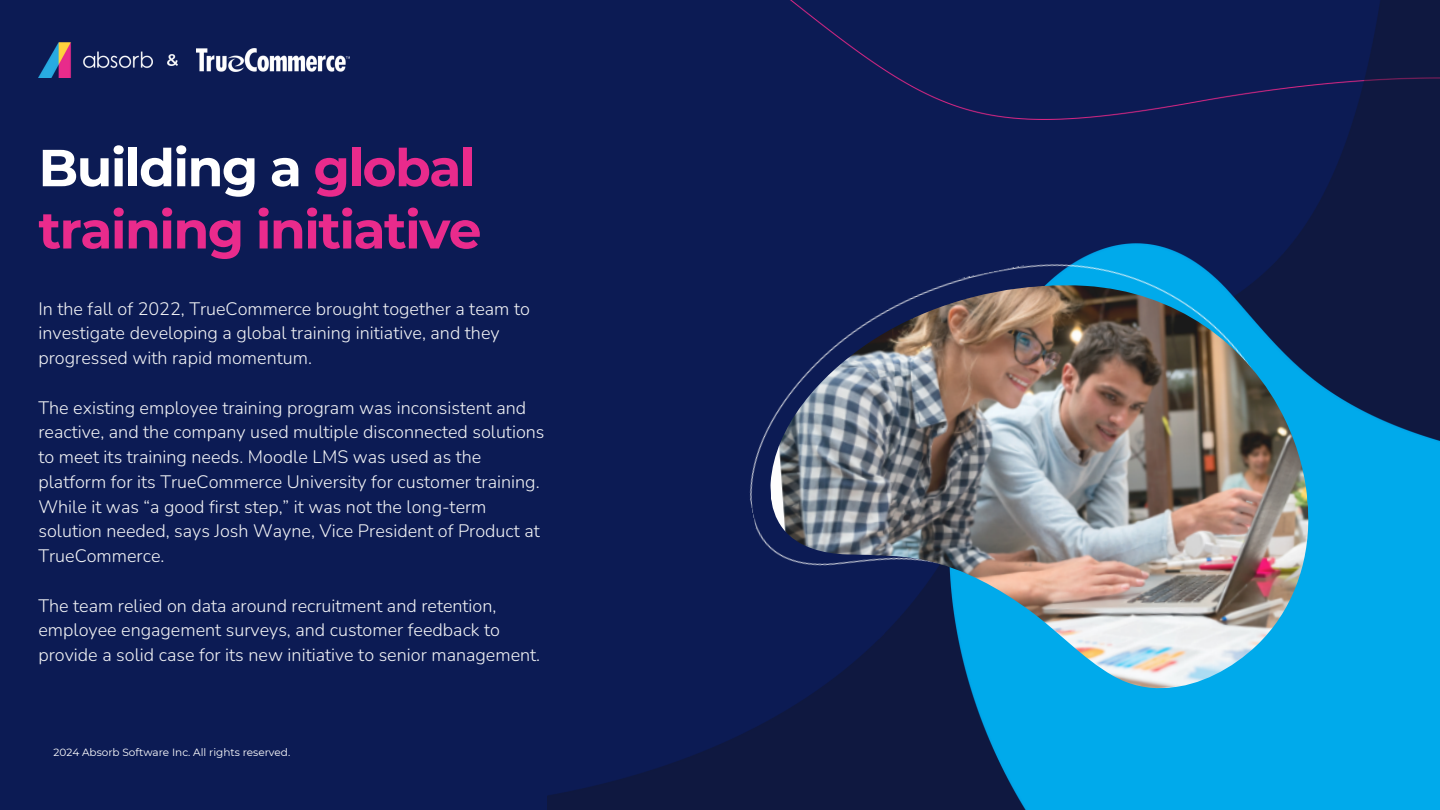
<style>
.page{position:relative;width:1440px;height:810px;background:#0c1b54}
.page>*{position:absolute;margin:0;border:0;box-sizing:border-box;transform-origin:0 0}
.t1{font:700 52px/62.2px "Montserrat";letter-spacing:-.03em;color:#e92b8c}
.t2{font:300 18px/24.8px "Nunito";color:#f3f4f6}
.t3{font:10.5px "Montserrat";color:#fff}
.s1{color:#fff}
</style>
<div class="page">
<img style="left:548px;top:0;width:892px;height:810px">
<img style="left:950px;top:243px;width:490px;height:567px">
<img style="left:715px;top:221px;width:608px;height:511px">
<img style="left:770px;top:285px;width:539px;height:404px">
<img style="left:38px;top:42px;width:114px;height:35px">
<svg style="left:167px;top:54px;width:11px;height:11px"></svg>
<img style="left:196px;top:48px;width:153px;height:24px">
<p class="t1" style="left:38px;top:137px;width:445px"><span class="s1">Building a</span> global training initiative</p>
<p class="t2" style="left:38px;top:296px;width:493px">In the fall of 2022, TrueCommerce brought together a team to investigate developing a global training initiative, and they progressed with rapid momentum.</p>
<p class="t2" style="left:38px;top:395px;width:508px">The existing employee training program was inconsistent and reactive, and the company used multiple disconnected solutions to meet its training needs. Moodle LMS was used as the platform for its TrueCommerce University for customer training.<br>While it was “a good first step,” it was not the long-term solution needed, says Josh Wayne, Vice President of Product at TrueCommerce.</p>
<p class="t2" style="left:38px;top:593px;width:503px">The team relied on data around recruitment and retention, employee engagement surveys, and customer feedback to provide a solid case for its new initiative to senior management.</p>
<p class="t3" style="left:53px;top:746px;width:238px">2024 Absorb Software Inc. All rights reserved.</p>
</div>
